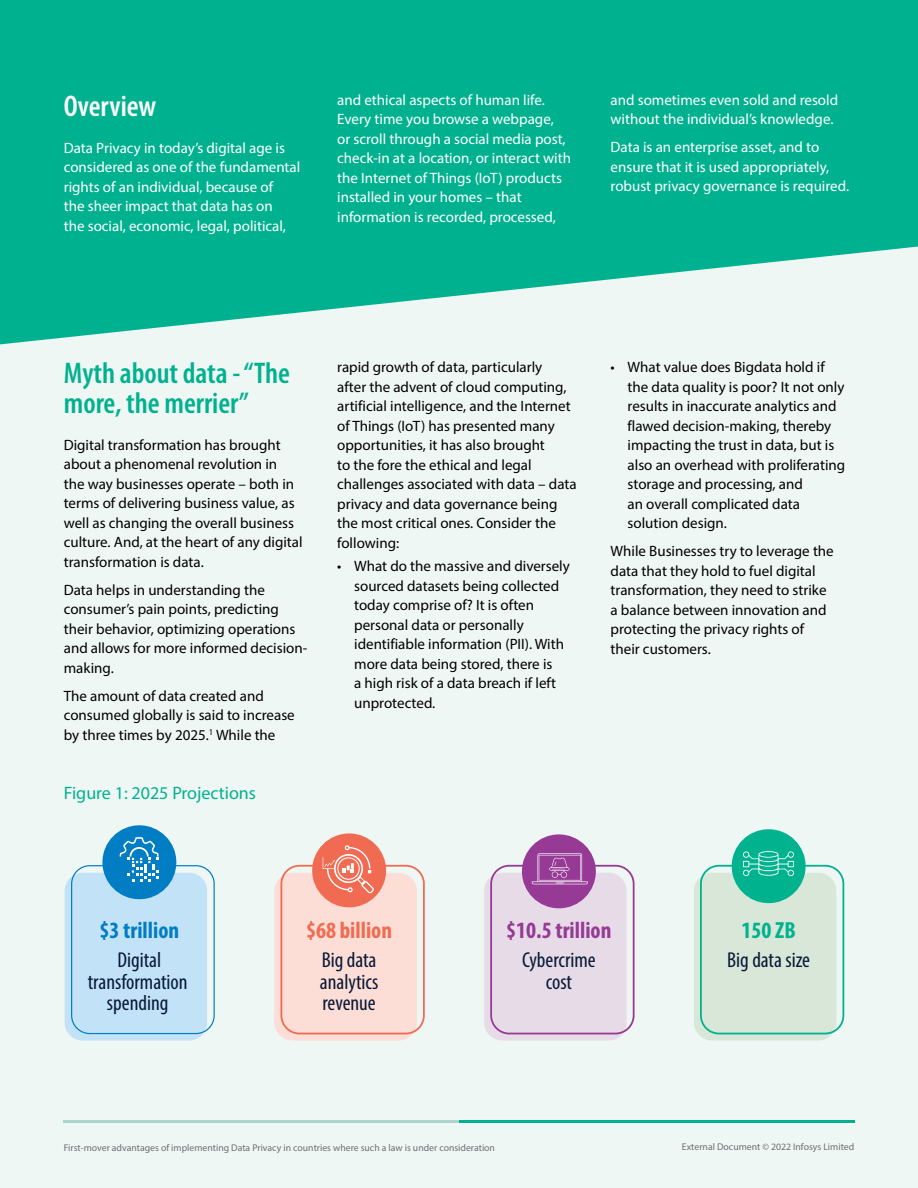
<style>
.page{position:relative;width:918px;height:1188px;background:#eff7f4}
.page>*{position:absolute;margin:0;border:0;box-sizing:border-box;transform-origin:0 0}
.t1{font:600 condensed 30px/30px "Myriad Pro";color:#00b18f}
.t2{font:600 condensed 30px "Myriad Pro";color:#fff}
.t3{font:700 condensed 23.4px "Myriad Pro";color:#963a96}
.t4{font:700 condensed 23.4px "Myriad Pro";color:#007dc3}
.t5{font:700 condensed 23.4px "Myriad Pro";color:#f06b51}
.t6{font:700 condensed 23.4px "Myriad Pro";color:#01b28e}
.t7{font:condensed 21.6px/21.6px "Myriad Pro";color:#081937;text-align:center}
.t8{font:18px "Myriad Pro";color:#00b18f}
.t9{font:15px/19.5px "Myriad Pro";color:#000}
.t10{font:15px/19.5px "Myriad Pro";color:#fff}
.t11{font:9.75px "Myriad Pro";color:#6d6e71}
</style>
<div class="page">
<svg style="left:0;top:0;width:918px;height:344px;background:#21ba9d"></svg>
<hr style="left:64px;top:1120px;width:395px;height:3px;background:#a8d5cc">
<hr style="left:459px;top:1120px;width:395px;height:3px;background:#00b18f">
<div style="left:65px;top:873px;width:142px;height:168px;background:#c2e2f7;border-radius:18px"></div>
<div style="left:71px;top:865px;width:144px;height:169px;border:1px solid #007dc3;border-radius:18px"></div>
<div style="left:102px;top:825px;width:74px;height:74px;background:#007dc3;border-radius:50%"></div>
<svg style="left:120px;top:837px;width:39px;height:45px"></svg>
<div style="left:274px;top:873px;width:143px;height:168px;background:#fdded6;border-radius:18px"></div>
<div style="left:280px;top:865px;width:145px;height:169px;border:2px solid #f06b51;border-radius:18px"></div>
<div style="left:312px;top:833px;width:74px;height:74px;background:#f06b51;border-radius:50%"></div>
<svg style="left:323px;top:845px;width:51px;height:49px"></svg>
<div style="left:484px;top:873px;width:143px;height:168px;background:#e6dbe7;border-radius:18px"></div>
<div style="left:490px;top:865px;width:145px;height:169px;border:2px solid #963a96;border-radius:18px"></div>
<div style="left:522px;top:834px;width:74px;height:74px;background:#963a96;border-radius:50%"></div>
<svg style="left:532px;top:853px;width:56px;height:31px"></svg>
<div style="left:694px;top:873px;width:142px;height:168px;background:#d8e7d8;border-radius:18px"></div>
<div style="left:700px;top:865px;width:144px;height:169px;border:2px solid #01b28e;border-radius:18px"></div>
<div style="left:732px;top:829px;width:74px;height:74px;background:#01b28e;border-radius:50%"></div>
<svg style="left:743px;top:851px;width:51px;height:26px"></svg>
<h1 class="t2" style="left:64px;top:90px;width:94px">Overview</h1>
<p class="t10" style="left:64px;top:138px;width:238px">Data Privacy in today’s digital age is considered as one of the fundamental rights of an individual, because of<br>the sheer impact that data has on<br>the social, economic, legal, political,</p>
<p class="t10" style="left:337px;top:90px;width:235px">and ethical aspects of human life.<br>Every time you browse a webpage,<br>or scroll through a social media post, check-in at a location, or interact with the Internet of Things (IoT) products installed in your homes – that information is recorded, processed,</p>
<p class="t10" style="left:611px;top:90px;width:229px">and sometimes even sold and resold without the individual’s knowledge.</p>
<p class="t10" style="left:611px;top:137px;width:240px">Data is an enterprise asset, and to ensure that it is used appropriately, robust privacy governance is required.</p>
<h1 class="t1" style="left:64px;top:359px;width:228px">Myth about data - “The more, the merrier”</h1>
<p class="t9" style="left:64px;top:435px;width:240px">Digital transformation has brought about a phenomenal revolution in<br>the way businesses operate – both in terms of delivering business value, as well as changing the overall business culture. And, at the heart of any digital transformation is data.</p>
<p class="t9" style="left:64px;top:580px;width:245px">Data helps in understanding the consumer’s pain points, predicting their behavior, optimizing operations and allows for more informed decision&shy;making.</p>
<p class="t9" style="left:64px;top:686px;width:233px">The amount of data created and consumed globally is said to increase by three times by 2025.<sup>1</sup> While the</p>
<p class="t8" style="left:64px;top:782px;width:194px">Figure 1: 2025 Projections</p>
<p class="t9" style="left:337px;top:357px;width:241px">rapid growth of data, particularly<br>after the advent of cloud computing, artificial intelligence, and the Internet of Things (IoT) has presented many opportunities, it has also brought<br>to the fore the ethical and legal challenges associated with data – data privacy and data governance being the most critical ones. Consider the following:</p>
<p class="t9" style="left:354px;top:556px;width:217px;text-indent:-17px">• What do the massive and diversely sourced datasets being collected today comprise of? It is often personal data or personally identifiable information (PII). With more data being stored, there is<br>a high risk of a data breach if left unprotected.</p>
<p class="t9" style="left:628px;top:357px;width:219px;text-indent:-17px">• What value does Bigdata hold if the data quality is poor? It not only results in inaccurate analytics and flawed decision-making, thereby impacting the trust in data, but is also an overhead with proliferating storage and processing, and<br>an overall complicated data solution design.</p>
<p class="t9" style="left:611px;top:541px;width:225px">While Businesses try to leverage the data that they hold to fuel digital transformation, they need to strike a balance between innovation and protecting the privacy rights of their customers.</p>
<h2 class="t4" style="left:100px;top:916px;width:81px">$3 trillion</h2>
<h3 class="t7" style="left:88px;top:949px;width:101px">Digital transformation spending</h3>
<h2 class="t5" style="left:306px;top:916px;width:87px">$68 billion</h2>
<h3 class="t7" style="left:320px;top:949px;width:60px;text-align:justify">Big data analytics revenue</h3>
<h2 class="t3" style="left:506px;top:916px;width:107px">$10.5 trillion</h2>
<h3 class="t7" style="left:522px;top:949px;width:75px">Cybercrime cost</h3>
<h2 class="t6" style="left:742px;top:916px;width:56px">150 ZB</h2>
<h3 class="t7" style="left:727px;top:949px;width:84px">Big data size</h3>
<p class="t11" style="left:64px;top:1142px;width:433px">First-mover advantages of implementing Data Privacy in countries where such a law is under consideration</p>
<p class="t11" style="left:682px;top:1141px;width:174px">External Document © 2022 Infosys Limited</p>
</div>
